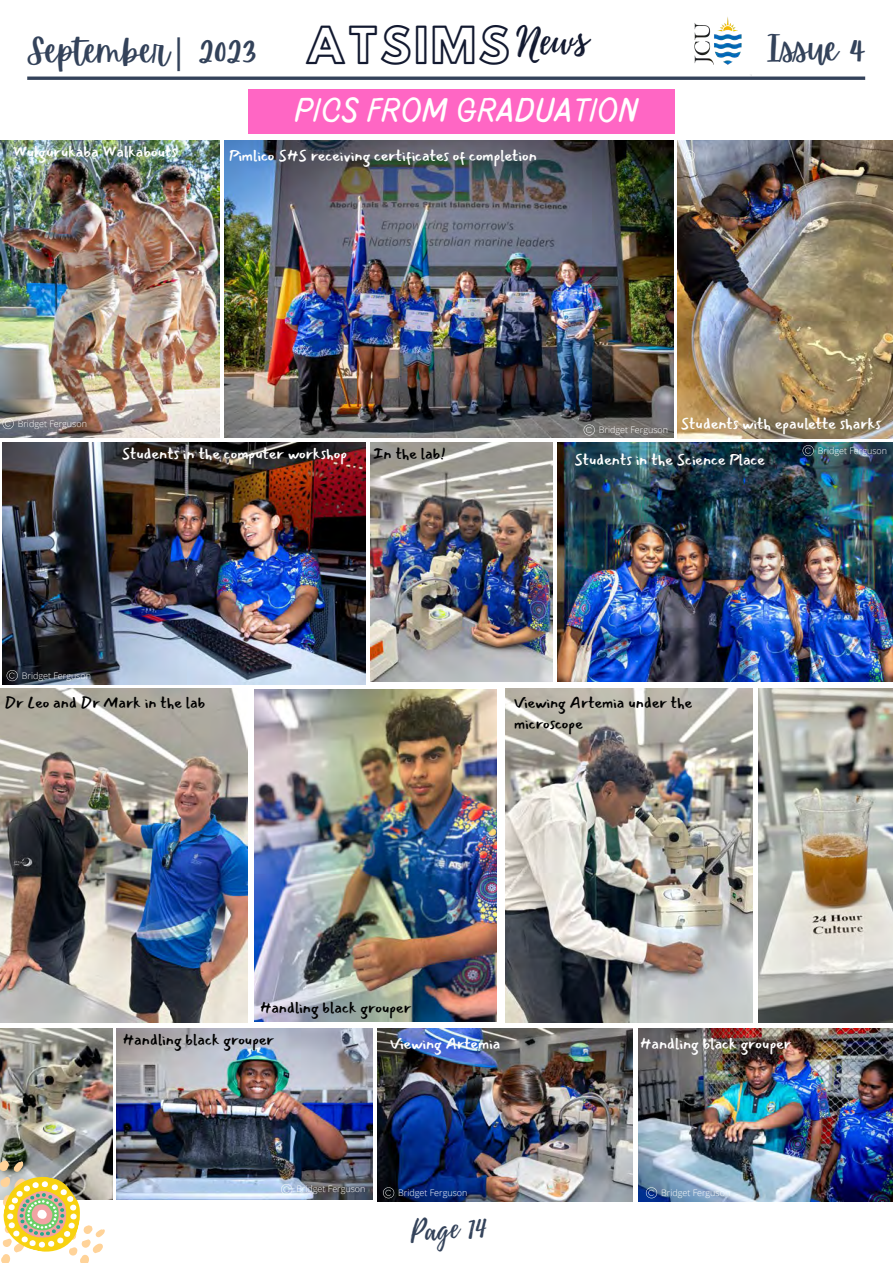
<style>
.page{position:relative;width:893px;height:1264px;background:#fff}
.page>*{position:absolute;margin:0;border:0;box-sizing:border-box;transform-origin:0 0}
.t1{font:43.95px "Hussar Ekologiczne 1";letter-spacing:.06em;color:#121930}
.t2{font:39.45px "Playlist Script";color:#121930}
.t3{font:100 34.65px "Pluma";letter-spacing:.015em;color:#fff}
.t4{font:33.75px "Apricots";color:#33425a}
.t5{font:29.25px "Playlist Script";color:#33425a}
.t6{font:15.75px "Mansalva";color:#fff}
.t7{font:15.75px/21.3px "Mansalva";color:#000}
.t8{font:300 9px "Open Sans";color:#fff}
.s1{font-family:"Noto Sans"}
</style>
<div class="page">
<svg style="left:27px;top:76px;width:838px;height:4px;background:#505d72"></svg>
<img style="left:683px;top:17px;width:69px;height:60px">
<img style="left:0;top:1028px;width:113px;height:171px">
<svg style="left:0;top:1160px;width:105px;height:102px"></svg>
<img style="left:370px;top:443px;width:182px;height:238px">
<img style="left:255px;top:689px;width:241px;height:332px">
<img style="left:677px;top:141px;width:215px;height:297px">
<img style="left:505px;top:688px;width:247px;height:334px">
<img style="left:0;top:688px;width:247px;height:334px">
<img style="left:758px;top:688px;width:134px;height:334px">
<img style="left:557px;top:443px;width:335px;height:238px">
<img style="left:225px;top:141px;width:448px;height:296px">
<img style="left:3px;top:443px;width:363px;height:241px">
<img style="left:0;top:141px;width:219px;height:296px">
<div style="left:248px;top:89px;width:426px;height:45px;background:#ff66c4"></div>
<svg style="left:583px;top:424px;width:11px;height:11px"></svg>
<svg style="left:3px;top:418px;width:11px;height:11px"></svg>
<svg style="left:7px;top:670px;width:11px;height:11px"></svg>
<svg style="left:802px;top:445px;width:11px;height:11px"></svg>
<svg style="left:683px;top:150px;width:12px;height:11px"></svg>
<img style="left:117px;top:1028px;width:255px;height:171px">
<img style="left:377px;top:1028px;width:256px;height:173px">
<img style="left:638px;top:1028px;width:254px;height:173px">
<svg style="left:281px;top:1183px;width:11px;height:11px"></svg>
<svg style="left:383px;top:1187px;width:11px;height:11px"></svg>
<svg style="left:645px;top:1187px;width:12px;height:11px"></svg>
<p class="t4" style="left:27px;top:32px;width:231px">September<span class="s1">|</span> 2023</p>
<p class="t1" style="left:305px;top:28px;width:206px">ATSIMS</p>
<p class="t2" style="left:514px;top:15px;width:73px;rotate:-5deg">News</p>
<p class="t3" style="left:295px;top:94px;width:345px">PICS FROM GRADUATION</p>
<p class="t6" style="left:13px;top:143px;width:165px">Wulgurukaba Walkabouts</p>
<p class="t6" style="left:229px;top:147px;width:309px">Pimlico SHS receiving certificates of completion</p>
<p class="t4" style="left:767px;top:29px;width:99px">Issue 4</p>
<p class="t8" style="left:18px;top:417px;width:71px">Bridget Ferguson</p>
<p class="t6" style="left:122px;top:445px;width:227px">Students in the computer workshop</p>
<p class="t7" style="left:373px;top:443px;width:75px">In the lab!</p>
<p class="t8" style="left:22px;top:669px;width:71px">Bridget Ferguson</p>
<p class="t6" style="left:680px;top:414px;width:201px">Students with epaulette sharks</p>
<p class="t6" style="left:574px;top:451px;width:192px">Students in the Science Place</p>
<p class="t8" style="left:599px;top:423px;width:71px">Bridget Ferguson</p>
<p class="t8" style="left:817px;top:444px;width:71px">Bridget Ferguson</p>
<p class="t7" style="left:5px;top:692px;width:202px">Dr Leo and Dr Mark in the lab</p>
<p class="t7" style="left:514px;top:691px;width:179px">Viewing Artemia under the microscope</p>
<p class="t7" style="left:260px;top:997px;width:153px">Handling black grouper</p>
<p class="t7" style="left:123px;top:1029px;width:153px">Handling black grouper</p>
<p class="t6" style="left:390px;top:1034px;width:112px">Viewing Artemia</p>
<p class="t6" style="left:639px;top:1034px;width:153px">Handling black grouper</p>
<p class="t8" style="left:296px;top:1182px;width:71px">Bridget Ferguson</p>
<p class="t8" style="left:398px;top:1186px;width:71px">Bridget Ferguson</p>
<p class="t8" style="left:661px;top:1186px;width:71px">Bridget Ferguson</p>
<p class="t5" style="left:408px;top:1211px;width:78px;rotate:-5deg">Page 14</p>
</div>
